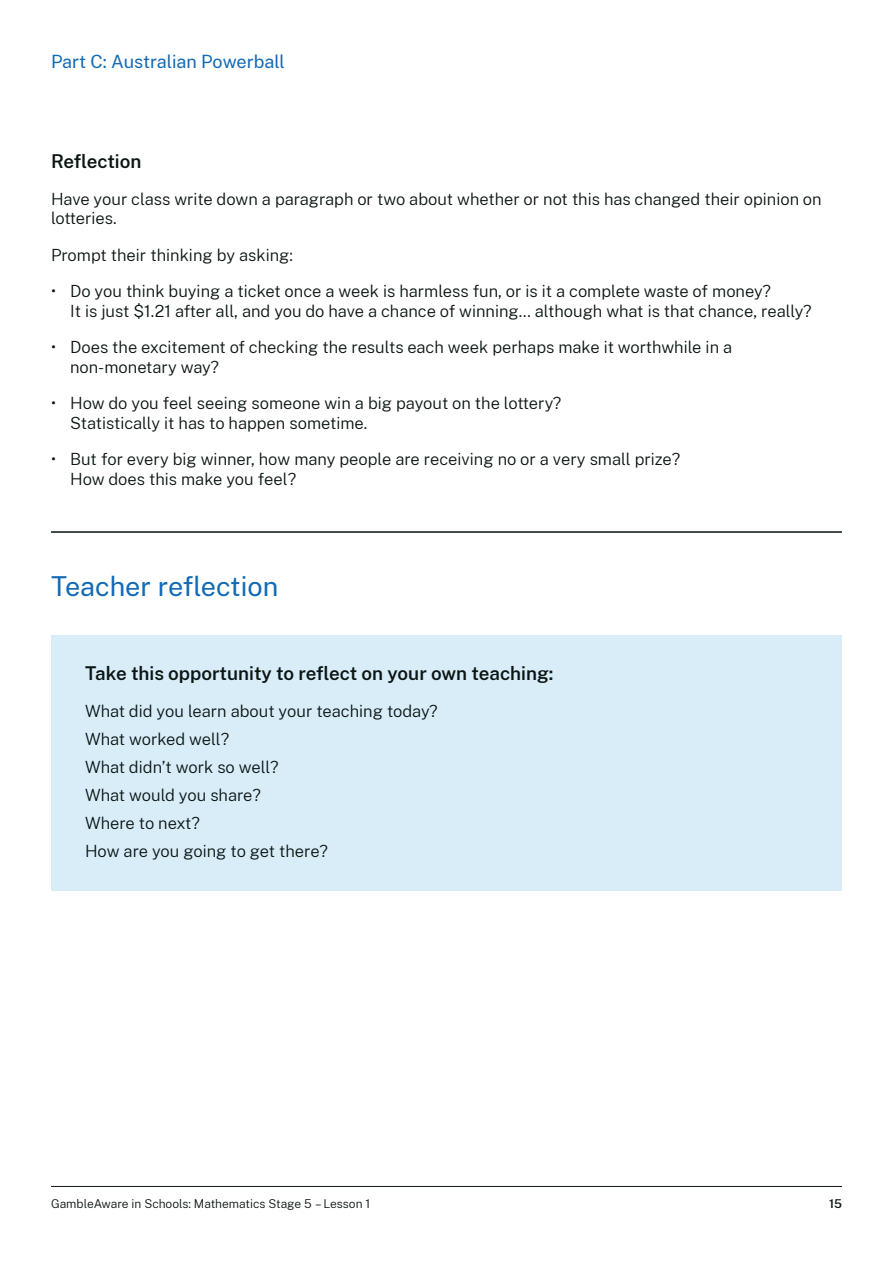
<style>
.page{position:relative;width:893px;height:1263px;background:#fff}
.page>*{position:absolute;margin:0;border:0;box-sizing:border-box;transform-origin:0 0}
.Heading_2{font:27px "Public Sans";color:#136ab5}
.Heading_4_A4_Word{font:600 18.75px "Public Sans";color:#0b1614}
.Heading_4{font:18px "Public Sans";letter-spacing:-.005em;color:#136ab5}
.Body_-_A4_Word{font:300 16.5px/19.5px "Public Sans";color:#0b1614}
.t1{font:300 12px "Public Sans";color:#0b1614}
.t2{font:600 12px "Public Sans";color:#0b1614}
</style>
<div class="page">
<hr style="left:51px;top:1186px;width:791px;height:1px;background:#0b1614">
<div style="left:51px;top:635px;width:791px;height:256px;background:#d9edf9"></div>
<hr style="left:51px;top:532px;width:791px;height:1px;background:#0b1614">
<p class="Heading_4" style="left:51px;top:49px;width:235px">Part C: Australian Powerball</p>
<p class="Heading_4_A4_Word" style="left:51px;top:148px;width:92px">Reflection</p>
<p class="Body_-_A4_Word" style="left:51px;top:188px;width:772px">Have your class write down a paragraph or two about whether or not this has changed their opinion on lotteries.</p>
<p class="Body_-_A4_Word" style="left:51px;top:244px;width:243px">Prompt their thinking by asking:</p>
<p class="Body_-_A4_Word" style="left:70px;top:281px;width:743px;text-indent:-19px">• Do you think buying a ticket once a week is harmless fun, or is it a complete waste of money?<br>It is just $1.21 after all, and you do have a chance of winning… although what is that chance, really?</p>
<p class="Body_-_A4_Word" style="left:70px;top:337px;width:664px;text-indent:-19px">• Does the excitement of checking the results each week perhaps make it worthwhile in a non-monetary way?</p>
<p class="Body_-_A4_Word" style="left:70px;top:393px;width:493px;text-indent:-19px">• How do you feel seeing someone win a big payout on the lottery?<br>Statistically it has to happen sometime.</p>
<p class="Body_-_A4_Word" style="left:70px;top:449px;width:612px;text-indent:-19px">• But for every big winner, how many people are receiving no or a very small prize?<br>How does this make you feel?</p>
<p class="Heading_2" style="left:51px;top:567px;width:229px">Teacher reflection</p>
<p class="Heading_4_A4_Word" style="left:85px;top:660px;width:470px">Take this opportunity to reflect on your own teaching:</p>
<p class="Body_-_A4_Word" style="left:85px;top:696px;width:354px;line-height:28px">What did you learn about your teaching today?<br>What worked well?<br>What didn’t work so well?<br>What would you share?<br>Where to next?<br>How are you going to get there?</p>
<p class="t1" style="left:51px;top:1196px;width:321px">GambleAware in Schools: Mathematics Stage 5 – Lesson 1</p>
<p class="t2" style="left:829px;top:1195px;width:14px">15</p>
</div>
